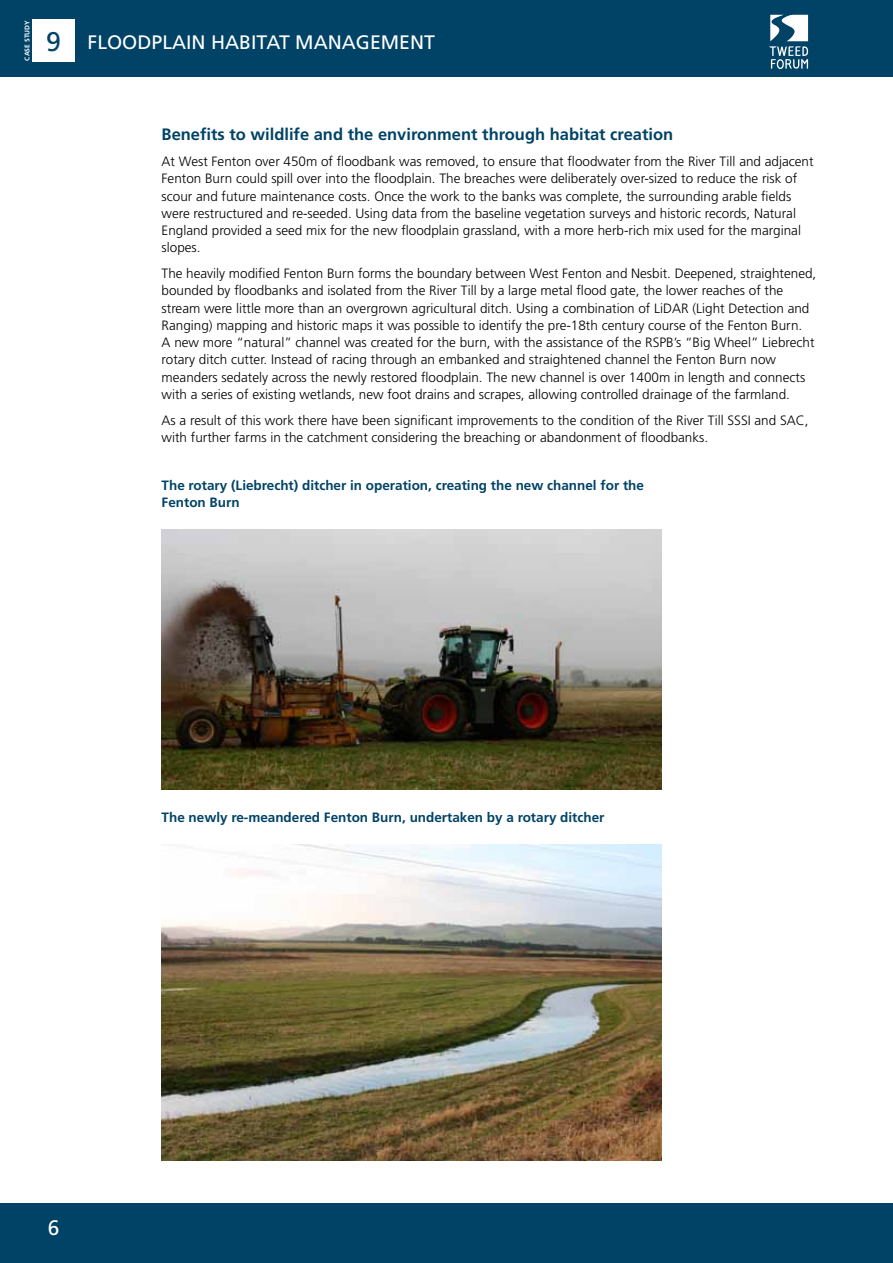
<style>
.page{position:relative;width:893px;height:1263px;background:#fff}
.page>*{position:absolute;margin:0;border:0;box-sizing:border-box;transform-origin:0 0}
.t1{font:21px "Frutiger";color:#fff}
.t2{font:19.5px "Frutiger";color:#fff}
.t3{font:700 16.5px "Frutiger";color:#004366}
.t4{font:300 13.5px/17.2px "Frutiger";color:#000}
.t5{font:700 13.5px/16.5px "Frutiger";color:#004366}
.t6{font:700 6.75px "Frutiger";color:#fff}
.s1{font-size:27px;color:#004366}
</style>
<div class="page">
<div style="left:0;top:0;width:893px;height:77px;background:#004366"></div>
<div style="left:32px;top:19px;width:43px;height:43px;background:#fff"></div>
<svg style="left:769px;top:15px;width:39px;height:54px"></svg>
<div style="left:0;top:1203px;width:893px;height:60px;background:#004366"></div>
<img style="left:162px;top:844px;width:499px;height:317px">
<img style="left:162px;top:529px;width:499px;height:261px">
<p class="t6" style="left:23px;top:61px;width:42px;rotate:-90deg">Case Study</p>
<h2 class="t2" style="left:46px;top:30px;width:390px"><span class="s1">9</span> FLOODPLAIN HABITAT MANAGEMENT</h2>
<p class="t3" style="left:162px;top:125px;width:513px">Benefits to wildlife and the environment through habitat creation</p>
<p class="t4" style="left:162px;top:153px;width:653px">At West Fenton over 450m of floodbank was removed, to ensure that floodwater from the River Till and adjacent Fenton Burn could spill over into the floodplain. The breaches were deliberately over-sized to reduce the risk of scour and future maintenance costs. Once the work to the banks was complete, the surrounding arable fields were restructured and re-seeded. Using data from the baseline vegetation surveys and historic records, Natural England provided a seed mix for the new floodplain grassland, with a more herb-rich mix used for the marginal slopes.</p>
<p class="t4" style="left:162px;top:265px;width:656px">The heavily modified Fenton Burn forms the boundary between West Fenton and Nesbit. Deepened, straightened, bounded by floodbanks and isolated from the River Till by a large metal flood gate, the lower reaches of the stream were little more than an overgrown agricultural ditch. Using a combination of LiDAR (Light Detection and Ranging) mapping and historic maps it was possible to identify the pre-18th century course of the Fenton Burn.<br>A new more “natural” channel was created for the burn, with the assistance of the RSPB’s “Big Wheel” Liebrecht rotary ditch cutter. Instead of racing through an embanked and straightened channel the Fenton Burn now meanders sedately across the newly restored floodplain. The new channel is over 1400m in length and connects with a series of existing wetlands, new foot drains and scrapes, allowing controlled drainage of the farmland.</p>
<p class="t4" style="left:162px;top:411px;width:648px">As a result of this work there have been significant improvements to the condition of the River Till SSSI and SAC, with further farms in the catchment considering the breaching or abandonment of floodbanks.</p>
<p class="t5" style="left:162px;top:477px;width:484px">The rotary (Liebrecht) ditcher in operation, creating the new channel for the<br>Fenton Burn</p>
<p class="t5" style="left:162px;top:809px;width:444px">The newly re-meandered Fenton Burn, undertaken by a rotary ditcher</p>
<h1 class="t1" style="left:48px;top:1215px;width:13px">6</h1>
</div>
